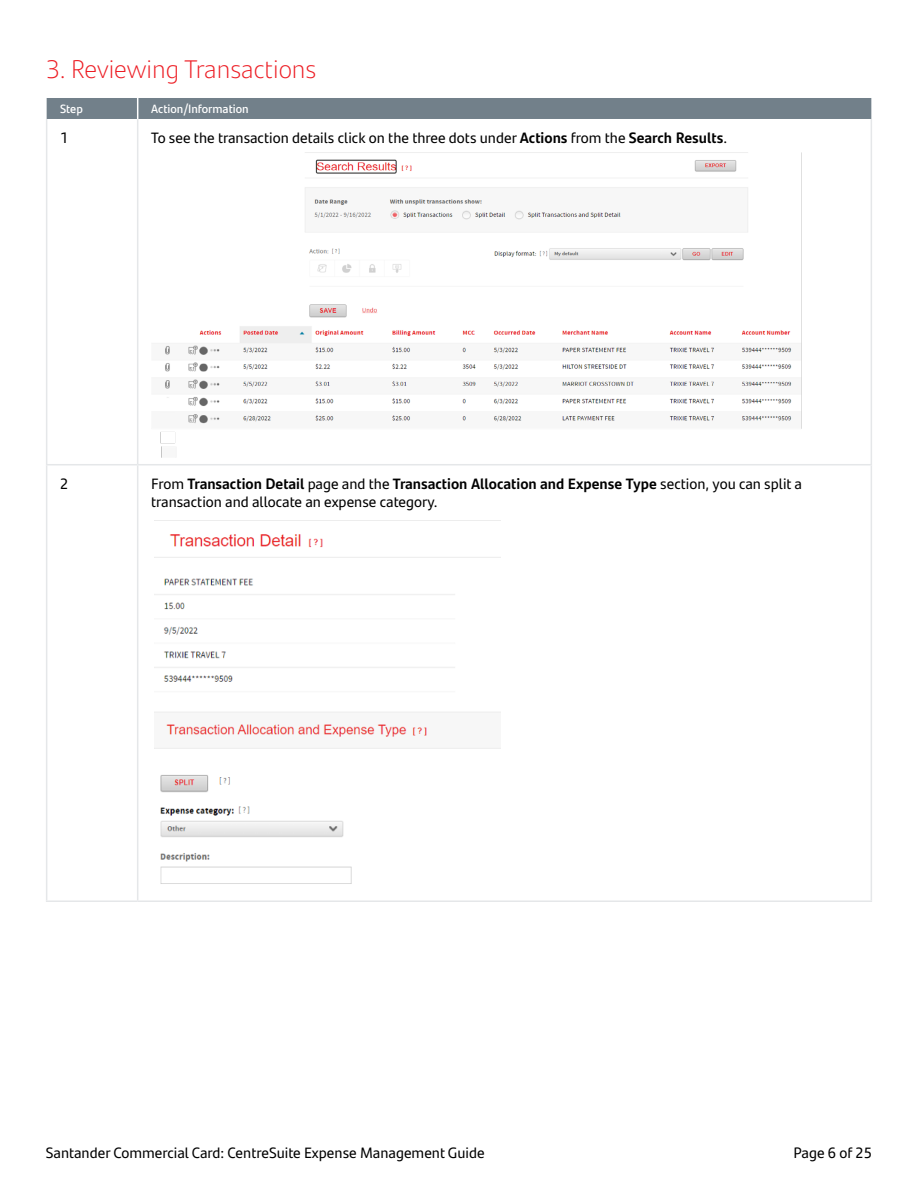
<style>
.page{position:relative;width:918px;height:1188px;background:#fff}
.page>*{position:absolute;margin:0;border:0;box-sizing:border-box;transform-origin:0 0}
.Section_Header{font:300 25.5px "Santander Text";color:#ed1d24}
.Basic_Body{font:15px/18px "Santander Text";color:#000}
.Table_-_Header{font:600 12px "Santander Text";color:#fff}
.s1{font-weight:700}
</style>
<div class="page">
<hr style="left:46px;top:119px;width:1px;height:345px;background:#e5e7e9">
<hr style="left:137px;top:119px;width:1px;height:345px;background:#e5e7e9">
<hr style="left:871px;top:119px;width:1px;height:345px;background:#e5e7e9">
<hr style="left:46px;top:464px;width:92px;height:1px;background:#e5e7e9">
<hr style="left:46px;top:465px;width:1px;height:435px;background:#e5e7e9">
<hr style="left:138px;top:464px;width:734px;height:1px;background:#e5e7e9">
<hr style="left:137px;top:465px;width:1px;height:435px;background:#e5e7e9">
<hr style="left:871px;top:465px;width:1px;height:435px;background:#e5e7e9">
<hr style="left:46px;top:900px;width:92px;height:2px;background:#e5e7e9">
<hr style="left:138px;top:900px;width:734px;height:2px;background:#e5e7e9">
<div style="left:47px;top:98px;width:824px;height:21px;background:#72808a"></div>
<img style="left:152px;top:153px;width:650px;height:305px">
<img style="left:154px;top:520px;width:347px;height:364px">
<p class="Section_Header" style="left:46px;top:51px;width:272px">3. Reviewing Transactions</p>
<p class="Table_-_Header" style="left:60px;top:100px;width:24px">Step</p>
<p class="Table_-_Header" style="left:151px;top:100px;width:99px">Action/Information</p>
<p class="Basic_Body" style="left:60px;top:128px;width:10px">1</p>
<p class="Basic_Body" style="left:151px;top:128px;width:578px">To see the transaction details click on the three dots under <span class="s1">Actions</span> from the <span class="s1">Search Results</span>.</p>
<p class="Basic_Body" style="left:60px;top:474px;width:10px">2</p>
<p class="Basic_Body" style="left:151px;top:474px;width:652px">From <span class="s1">Transaction Detail</span> page and the <span class="s1">Transaction Allocation and Expense Type</span> section, you can split a transaction and allocate an expense category.</p>
<p class="Basic_Body" style="left:46px;top:1143px;width:440px">Santander Commercial Card: CentreSuite Expense Management Guide</p>
<p class="Basic_Body" style="left:793px;top:1143px;width:80px">Page 6 of 25</p>
</div>
